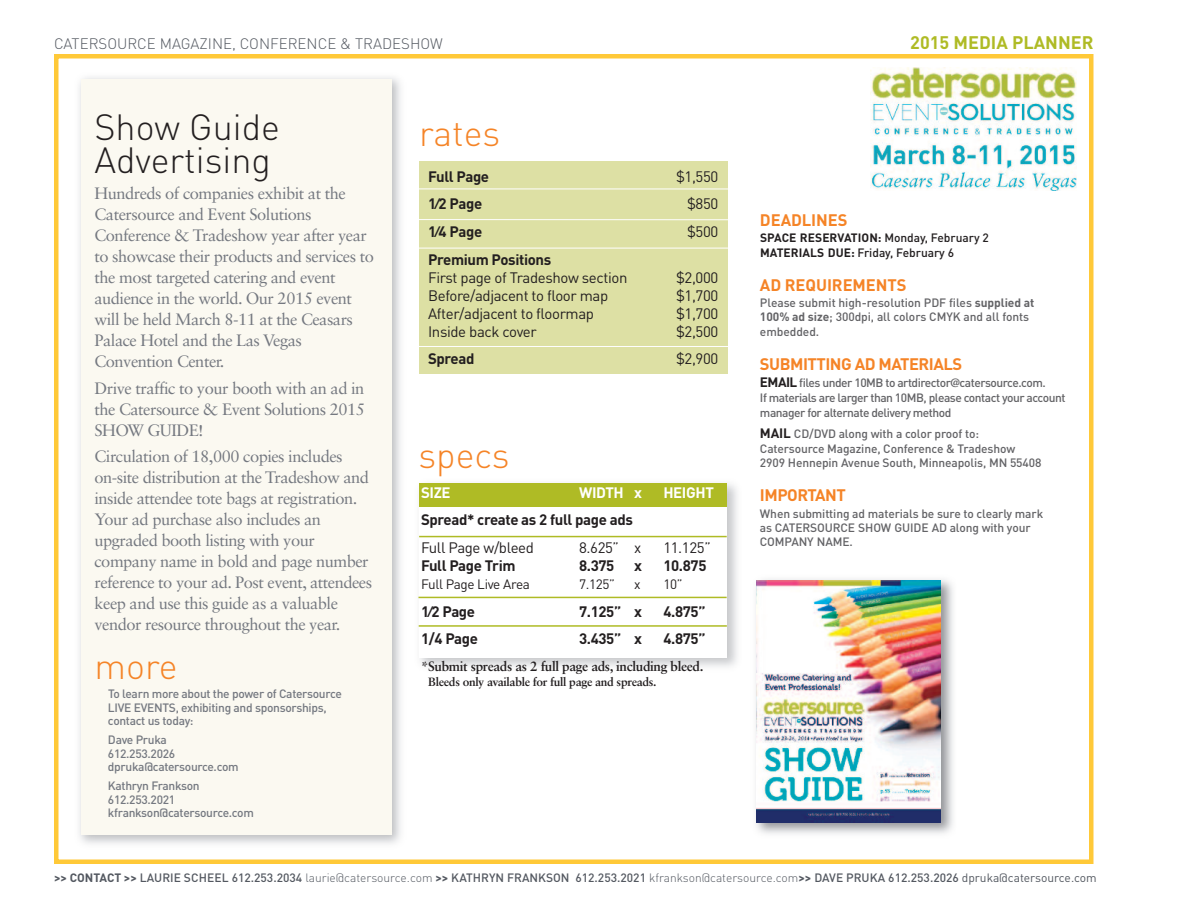
<style>
.page{position:relative;width:1188px;height:918px;background:#fff}
.page>*{position:absolute;margin:0;border:0;box-sizing:border-box;transform-origin:0 0}
.t1{font:300 36px/33px "DINOT";color:#231f20}
.t2{font:300 36px "DINOT";color:#f58427}
.t3{font:700 18px "DINOT";color:#afbb25}
.t4{font:16.5px/21px "Sabon LT Std";letter-spacing:-.03em;color:#747880}
.t5{font:700 16.5px "DINOT";letter-spacing:-.03em;color:#f58427}
.t6{font:700 16.5px "DINOT";letter-spacing:-.005em;color:#f58427}
.t7{font:15px "DINOT";letter-spacing:-.025em;color:#231f20}
.t8{font:700 15px "DINOT";letter-spacing:-.025em;color:#231f20}
.t9{font:300 15px "DINOT";color:#535860}
.t10{font:700 15px "DINOT";letter-spacing:-.025em;color:#fff}
.t11{font:700 13.5px "Sabon LT Std";letter-spacing:-.025em;color:#231f20}
.t12{font:13.5px "DINOT";letter-spacing:-.025em;color:#231f20}
.t13{font:500 12px/14.4px "DINOT";letter-spacing:-.01em;color:#636366}
.t14{font:500 12px/13.5px "DINOT";letter-spacing:-.025em;color:#747880}
.t15{font:500 12px "DINOT";color:#535860}
.t16{font:500 12px/14.7px "DINOT";letter-spacing:-.04em;color:#636366}
.t17{font:500 12px/14.4px "DINOT";letter-spacing:-.005em;color:#231f20}
.t18{font:700 12px "Sabon LT Std";letter-spacing:-.025em;color:#231f20}
.s1{font-weight:700}
.s2{font-weight:700;font-size:13.5px;color:#231f20}
.s3{font-family:"Sabon LT Std";font-weight:700}
.s4{font-weight:300}
.s5{font-weight:400}
</style>
<div class="page">
<div style="left:54px;top:54px;width:1040px;height:810px;border:4px solid #ffc938"></div>
<div style="left:81px;top:79px;width:311px;height:756px;background:#fbf9f1"></div>
<img style="left:870px;top:68px;width:206px;height:123px">
<div style="left:419px;top:161px;width:308px;height:212px;background:#dde0a4"></div>
<hr style="left:413px;top:189px;width:318px;height:1px;background:#fff">
<hr style="left:413px;top:219px;width:317px;height:1px;background:#fff">
<hr style="left:413px;top:248px;width:315px;height:1px;background:#fff">
<hr style="left:413px;top:346px;width:316px;height:1px;background:#fff">
<img style="left:756px;top:579px;width:197px;height:255px">
<img style="left:757px;top:580px;width:184px;height:242px">
<div style="left:419px;top:483px;width:308px;height:23px;background:#afbb25"></div>
<hr style="left:419px;top:536px;width:308px;height:1px;background:#afbb25">
<hr style="left:418px;top:597px;width:309px;height:1px;background:#afbb25">
<hr style="left:419px;top:625px;width:308px;height:2px;background:#afbb25">
<p class="t9" style="left:54px;top:38px;width:390px">CATERSOURCE MAGAZINE, CONFERENCE &amp; TRADESHOW</p>
<p class="t3" style="left:910px;top:36px;width:185px">2015 MEDIA PLANNER</p>
<h1 class="t1" style="left:94px;top:115px;width:187px">Show Guide<br>Advertising</h1>
<p class="t4" style="left:94px;top:185px;width:281px">Hundreds of companies exhibit at the Catersource and Event Solutions Conference &amp; Tradeshow year after year to showcase their products and services to the most targeted catering and event audience in the world. Our 2015 event will be held March 8-11 at the Ceasars Palace Hotel and the Las Vegas Convention Center.</p>
<p class="t4" style="left:95px;top:379px;width:272px;text-align:justify">Drive traffic to your booth with an ad in the Catersource &amp; Event Solutions 2015<br>SHOW GUIDE!</p>
<p class="t4" style="left:95px;top:447px;width:279px">Circulation of 18,000 copies includes on-site distribution at the Tradeshow and inside attendee tote bags at registration.<br>Your ad purchase also includes an upgraded booth listing with your company name in bold and page number reference to your ad. Post event, attendees keep and use this guide as a valuable vendor resource throughout the year.</p>
<h1 class="t2" style="left:94px;top:654px;width:85px">more</h1>
<p class="t14" style="left:108px;top:689px;width:235px">To learn more about the power of catersource<br>LIVE EVENTS, exhibiting and sponsorships, contact us today:</p>
<p class="t14" style="left:108px;top:734px;width:132px">Dave Pruka<br>612.253.2026 dpruka@catersource.com</p>
<p class="t14" style="left:108px;top:780px;width:147px">Kathryn Frankson<br>612.253.2021 kfrankson@catersource.com</p>
<h1 class="t2" style="left:419px;top:121px;width:83px">rates</h1>
<p class="t8" style="left:428px;top:171px;width:63px">Full Page</p>
<p class="t7" style="left:676px;top:171px;width:44px">$1,550</p>
<p class="t8" style="left:428px;top:199px;width:56px">1⁄2 Page</p>
<p class="t7" style="left:687px;top:199px;width:33px">$850</p>
<p class="t8" style="left:428px;top:226px;width:56px">1⁄4 Page</p>
<p class="t7" style="left:687px;top:226px;width:33px">$500</p>
<p class="t8" style="left:428px;top:254px;width:125px">Premium Positions</p>
<p class="t7" style="left:428px;top:272px;width:201px">First page of Tradeshow section</p>
<p class="t7" style="left:676px;top:272px;width:44px">$2,000</p>
<p class="t7" style="left:428px;top:290px;width:182px">Before/adjacent to floor map</p>
<p class="t7" style="left:676px;top:290px;width:44px">$1,700</p>
<p class="t7" style="left:428px;top:308px;width:167px">After/adjacent to floormap</p>
<p class="t7" style="left:676px;top:308px;width:44px">$1,700</p>
<p class="t7" style="left:428px;top:326px;width:110px">Inside back cover</p>
<p class="t7" style="left:676px;top:326px;width:44px">$2,500</p>
<p class="t8" style="left:428px;top:354px;width:48px">Spread</p>
<p class="t7" style="left:676px;top:354px;width:44px">$2,900</p>
<h1 class="t2" style="left:418px;top:442px;width:93px">specs</h1>
<p class="t10" style="left:421px;top:487px;width:31px">SIZE</p>
<p class="t10" style="left:579px;top:487px;width:64px">WIDTH x</p>
<p class="t10" style="left:663px;top:487px;width:52px">HEIGHT</p>
<p class="t8" style="left:421px;top:515px;width:213px">Spread* create as 2 full page ads</p>
<p class="t7" style="left:421px;top:542px;width:114px">Full Page w/bleed</p>
<p class="t7" style="left:579px;top:542px;width:64px">8.625” x</p>
<p class="t7" style="left:663px;top:542px;width:49px">11.125”</p>
<p class="t8" style="left:421px;top:560px;width:96px">Full Page Trim</p>
<p class="t8" style="left:579px;top:560px;width:37px">8.375</p>
<p class="t8" style="left:634px;top:560px;width:9px">x</p>
<p class="t8" style="left:663px;top:560px;width:45px">10.875</p>
<p class="t12" style="left:421px;top:579px;width:110px">Full Page Live Area</p>
<p class="t12" style="left:579px;top:579px;width:38px">7.125”</p>
<p class="t12" style="left:634px;top:579px;width:8px">x</p>
<p class="t12" style="left:663px;top:579px;width:21px">10”</p>
<p class="t8" style="left:421px;top:606px;width:56px">1⁄2 Page</p>
<p class="t8" style="left:579px;top:606px;width:64px">7.125” x</p>
<p class="t8" style="left:663px;top:606px;width:44px">4.875”</p>
<p class="t8" style="left:421px;top:633px;width:59px">1/4 Page</p>
<p class="t8" style="left:579px;top:633px;width:64px">3.435” x</p>
<p class="t8" style="left:663px;top:633px;width:44px">4.875”</p>
<p class="t11" style="left:421px;top:660px;width:284px">*Submit spreads as 2 full page ads, including bleed.</p>
<p class="t18" style="left:428px;top:676px;width:230px">Bleeds only available for full page and spreads.</p>
<p class="t6" style="left:760px;top:214px;width:89px">DEADLINES</p>
<p class="t17" style="left:760px;top:232px;width:230px"><span class="s1">SPACE RESERVATION:</span> Monday, February 2<br><span class="s1">MATERIALS DUE:</span> Friday, February 6</p>
<p class="t6" style="left:760px;top:279px;width:148px">AD REQUIREMENTS</p>
<p class="t13" style="left:760px;top:297px;width:276px">Please submit high-resolution PDF files <span class="s1">supplied at<br>100% ad size</span>; 300dpi, all colors cMYK and all fonts embedded.</p>
<p class="t5" style="left:760px;top:358px;width:204px">SUBMITTING AD MATERIALS</p>
<p class="t16" style="left:760px;top:377px;width:307px"><span class="s2">EMAIL</span> files under 10MB to artdirector<span class="s3">@</span>catersource.com.<br>If materials are larger than 10MB, please contact your account manager for alternate delivery method</p>
<p class="t13" style="left:760px;top:427px;width:283px"><span class="s2">MAIL</span> cD/DVD along with a color proof to: catersource Magazine, conference &amp; Tradeshow<br>2909 hennepin Avenue South, Minneapolis, MN 55408</p>
<p class="t5" style="left:760px;top:489px;width:87px">IMPORTANT</p>
<p class="t13" style="left:760px;top:507px;width:285px">When submitting ad materials be sure to clearly mark as cATERSOURcE ShOW GUIDE AD along with your cOMPANY NAME.</p>
<p class="t15" style="left:54px;top:873px;width:1044px"><span class="s1">&gt;&gt; CONTACT &gt;&gt;</span> LAURIE SchEEL 612.253.2034 <span class="s4">laurie@catersource.com</span> <span class="s1">&gt;&gt;</span> KAThRYN FRANKSON 612.253.2021 <span class="s4">kfrankson@catersource.com</span><span class="s1">&gt;&gt;</span> DAVE PRUKA 612.253.2026 <span class="s5">dpruka@catersource.com</span></p>
</div>
